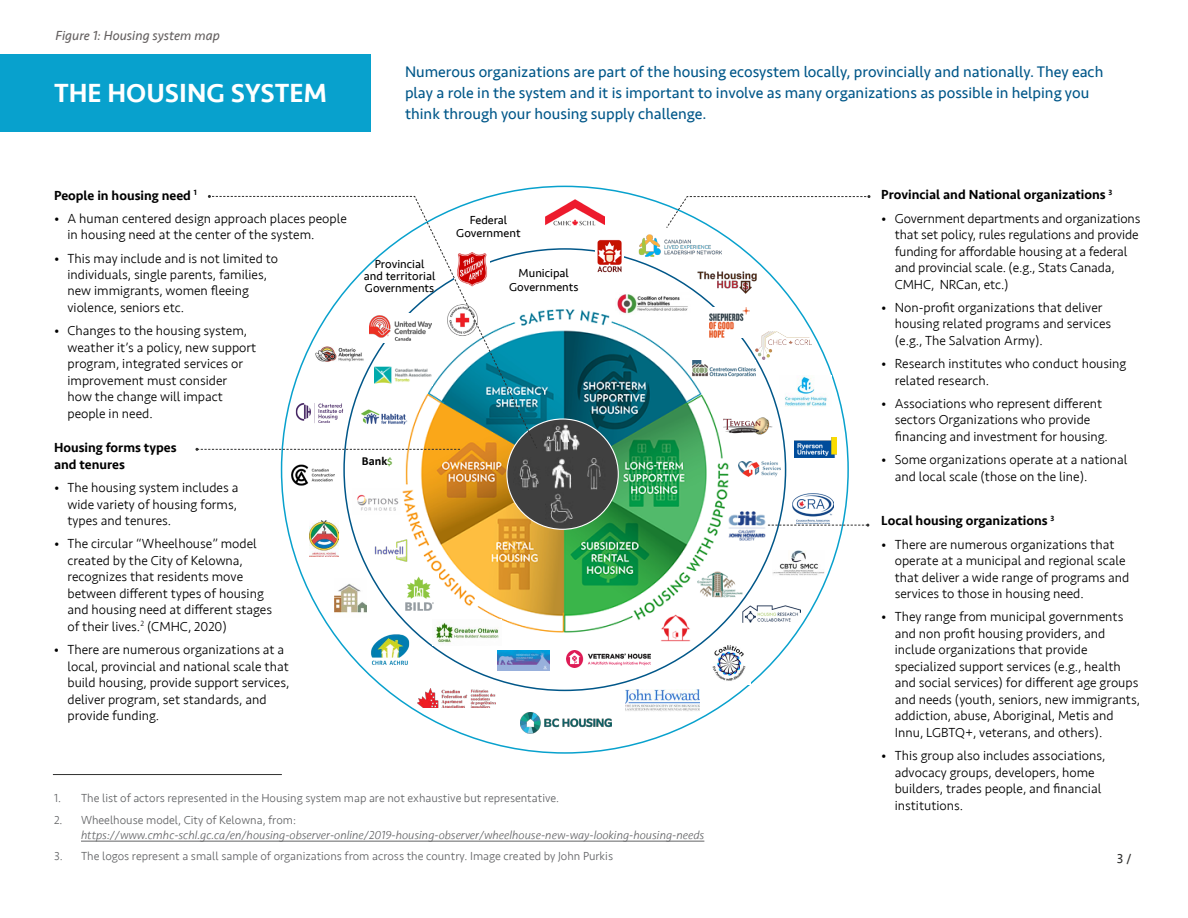
<style>
.page{position:relative;width:1188px;height:918px;background:#fff}
.page>*{position:absolute;margin:0;border:0;box-sizing:border-box;transform-origin:0 0}
.t1{font:500 27px "Seravek";color:#fff}
.t2{font:15.75px/21px "Seravek";color:#005789}
.t3{font:300 13.5px/16.5px "Seravek";color:#000}
.t4{font:500 13.5px/16.5px "Seravek";color:#000}
.t5{font:italic 13.5px "Seravek";color:#646060}
.t6{font:13.5px "Seravek";color:#30302f}
.t7{font:700 12.3px "Calibri";color:#000}
.t8{font:300 12px "Seravek";color:#636466}
.t9{font:italic 300 12px "Seravek";color:#636466}
.t10{font:12px/13.5px "Seravek";color:#000;text-align:center}
.s1{font-size:10.5px;color:#70ad47}
</style>
<div class="page">
<hr style="left:81px;top:841px;width:623px;height:1px;background:#636466">
<div style="left:0;top:54px;width:370px;height:78px;background:#08a1cd"></div>
<img style="left:396px;top:300px;width:338px;height:339px">
<div style="left:507px;top:419px;width:111px;height:110px;background:#404040;border-radius:50%"></div>
<img style="left:550px;top:493px;width:23px;height:30px">
<img style="left:519px;top:458px;width:82px;height:31px">
<img style="left:563px;top:424px;width:17px;height:26px">
<img style="left:543px;top:426px;width:20px;height:26px">
<img style="left:545px;top:200px;width:60px;height:26px">
<img style="left:597px;top:240px;width:25px;height:33px">
<img style="left:638px;top:234px;width:85px;height:23px">
<img style="left:698px;top:272px;width:59px;height:22px">
<img style="left:794px;top:438px;width:42px;height:20px">
<img style="left:756px;top:332px;width:55px;height:27px">
<img style="left:742px;top:606px;width:58px;height:17px">
<img style="left:785px;top:376px;width:42px;height:30px">
<img style="left:793px;top:494px;width:41px;height:29px">
<img style="left:773px;top:550px;width:52px;height:26px">
<img style="left:625px;top:689px;width:74px;height:22px">
<img style="left:712px;top:645px;width:34px;height:36px">
<img style="left:520px;top:713px;width:92px;height:21px">
<img style="left:292px;top:464px;width:43px;height:22px">
<img style="left:309px;top:520px;width:29px;height:37px">
<img style="left:418px;top:688px;width:78px;height:19px">
<img style="left:371px;top:634px;width:41px;height:31px">
<img style="left:334px;top:584px;width:33px;height:29px">
<img style="left:357px;top:489px;width:43px;height:25px">
<img style="left:374px;top:537px;width:41px;height:26px">
<img style="left:433px;top:620px;width:68px;height:24px">
<img style="left:400px;top:573px;width:39px;height:41px">
<img style="left:567px;top:651px;width:84px;height:16px">
<img style="left:497px;top:651px;width:53px;height:20px">
<img style="left:657px;top:609px;width:37px;height:33px">
<img style="left:695px;top:571px;width:48px;height:27px">
<img style="left:726px;top:504px;width:42px;height:43px">
<img style="left:738px;top:462px;width:43px;height:15px">
<img style="left:723px;top:417px;width:50px;height:17px">
<img style="left:615px;top:294px;width:75px;height:22px">
<img style="left:710px;top:308px;width:39px;height:30px">
<img style="left:692px;top:361px;width:63px;height:16px">
<hr style="left:53px;top:774px;width:229px;height:1px;background:#30302f">
<svg style="left:195px;top:195px;width:342px;height:256px"></svg>
<svg style="left:666px;top:195px;width:204px;height:34px"></svg>
<svg style="left:768px;top:524px;width:101px;height:3px"></svg>
<p class="t5" style="left:56px;top:25px;width:166px">Figure 1: Housing system map</p>
<h1 class="t1" style="left:54px;top:76px;width:274px">THE HOUSING SYSTEM</h1>
<p class="t2" style="left:405px;top:61px;width:700px">Numerous organizations are part of the housing ecosystem locally, provincially and nationally. They each play a role in the system and it is important to involve as many organizations as possible in helping you think through your housing supply challenge.</p>
<p class="t4" style="left:54px;top:187px;width:144px">People in housing need <sup>1</sup></p>
<p class="t3" style="left:68px;top:210px;width:281px;text-indent:-14px">• A human centered design approach places people in housing need at the center of the system.</p>
<p class="t3" style="left:68px;top:250px;width:212px;text-indent:-14px">• This may include and is not limited to individuals, single parents, families, new immigrants, women fleeing violence, seniors etc.</p>
<p class="t3" style="left:68px;top:323px;width:190px;text-indent:-14px">• Changes to the housing system, weather it’s a policy, new support program, integrated services or improvement must consider<br>how the change will impact people in need.</p>
<p class="t4" style="left:54px;top:440px;width:124px">Housing forms types and tenures</p>
<p class="t3" style="left:68px;top:480px;width:172px;text-align:justify;text-indent:-14px">• The housing system includes a wide variety of housing forms, types and tenures.</p>
<p class="t3" style="left:68px;top:536px;width:206px;text-indent:-14px">• The circular “Wheelhouse” model created by the City of Kelowna, recognizes that residents move between different types of housing and housing need at different stages of their lives.<sup>2</sup> (CMHC, 2020)</p>
<p class="t3" style="left:67px;top:642px;width:223px;text-indent:-14px">• There are numerous organizations at a local, provincial and national scale that build housing, provide support services, deliver program, set standards, and provide funding.</p>
<p class="t10" style="left:364px;top:258px;width:73px;line-height:12px">Provincial and territorial<br>Governments</p>
<p class="t7" style="left:362px;top:452px;width:32px">Bank<span class="s1">$</span></p>
<p class="t10" style="left:456px;top:213px;width:66px">Federal<br>Government</p>
<p class="t10" style="left:509px;top:267px;width:71px">Municipal<br>Governments</p>
<p class="t8" style="left:54px;top:791px;width:507px">1. The list of actors represented in the Housing system map are not exhaustive but representative.</p>
<p class="t8" style="left:54px;top:813px;width:244px">2. Wheelhouse model, City of Kelowna, from:</p>
<p class="t9" style="left:81px;top:828px;width:625px">https://www.cmhc-schl.gc.ca/en/housing-observer-online/2019-housing-observer/wheelhouse-new-way-looking-housing-needs</p>
<p class="t8" style="left:54px;top:849px;width:561px">3. The logos represent a small sample of organizations from across the country. Image created by John Purkis</p>
<p class="t4" style="left:881px;top:187px;width:233px">Provincial and National organizations <sup>3</sup></p>
<p class="t3" style="left:895px;top:210px;width:247px;text-indent:-14px">• Government departments and organizations that set policy, rules regulations and provide funding for affordable housing at a federal and provincial scale. (e.g., Stats Canada, CMHC, NRCan, etc.)</p>
<p class="t3" style="left:895px;top:299px;width:218px;text-indent:-14px">• Non-profit organizations that deliver housing related programs and services (e.g., The Salvation Army).</p>
<p class="t3" style="left:895px;top:356px;width:233px;text-indent:-14px">• Research institutes who conduct housing related research.</p>
<p class="t3" style="left:895px;top:395px;width:215px;text-indent:-14px">• Associations who represent different sectors Organizations who provide financing and investment for housing.</p>
<p class="t3" style="left:895px;top:452px;width:234px;text-indent:-14px">• Some organizations operate at a national and local scale (those on the line).</p>
<p class="t4" style="left:881px;top:513px;width:175px">Local housing organizations <sup>3</sup></p>
<p class="t3" style="left:895px;top:536px;width:236px;text-indent:-14px">• There are numerous organizations that operate at a municipal and regional scale that deliver a wide range of programs and services to those in housing need.</p>
<p class="t3" style="left:895px;top:609px;width:247px;text-indent:-14px">• They range from municipal governments and non profit housing providers, and include organizations that provide specialized support services (e.g., health and social services) for different age groups and needs (youth, seniors, new immigrants, addiction, abuse, Aboriginal, Metis and Innu, LGBTQ+, veterans, and others).</p>
<p class="t3" style="left:895px;top:748px;width:212px;text-indent:-14px">• This group also includes associations, advocacy groups, developers, home builders, trades people, and financial institutions.</p>
<p class="t6" style="left:1117px;top:848px;width:17px">3 /</p>
</div>
